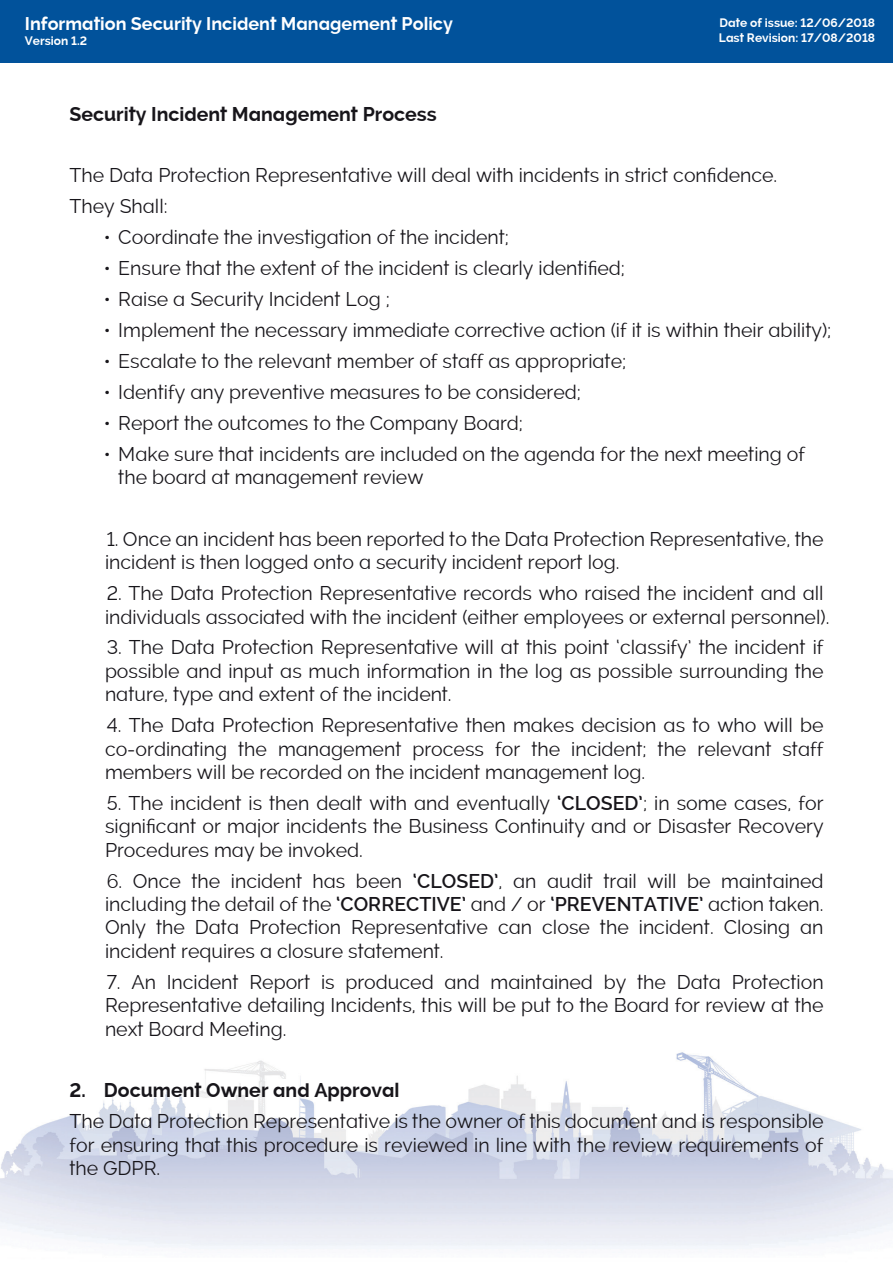
<style>
.page{position:relative;width:893px;height:1263px;background:#fff}
.page>*{position:absolute;margin:0;border:0;box-sizing:border-box;transform-origin:0 0}
.t1{font:19.5px/23.4px "Ogilvie";color:#17151a;text-align:justify}
.t2{font:700 19.5px "Ogilvie";color:#17151a}
.t3{font:700 18px "Ogilvie";color:#fff}
.t4{font:700 12px "Ogilvie";color:#fff}
.s1{font-weight:600}
</style>
<div class="page">
<img style="left:0;top:62px;width:893px;height:1188px">
<div style="left:0;top:0;width:893px;height:62px;background:#01529b"></div>
<p class="t3" style="left:25px;top:13px;width:429px">Information Security Incident Management Policy</p>
<p class="t4" style="left:719px;top:16px;width:157px">Date of issue: 12/06/2018</p>
<p class="t4" style="left:25px;top:34px;width:64px">Version 1.2</p>
<p class="t4" style="left:719px;top:31px;width:158px">Last Revision: 17/08/2018</p>
<p class="t2" style="left:69px;top:103px;width:369px">Security Incident Management Process</p>
<p class="t1" style="left:69px;top:160px;width:709px;line-height:30.9px">The Data Protection Representative will deal with incidents in strict confidence.<br>They Shall:</p>
<p class="t1" style="left:104px;top:226px;width:407px">• Coordinate the investigation of the incident;</p>
<p class="t1" style="left:104px;top:257px;width:523px">• Ensure that the extent of the incident is clearly identified;</p>
<p class="t1" style="left:104px;top:288px;width:287px">• Raise a Security Incident Log ;</p>
<p class="t1" style="left:104px;top:318px;width:729px">• Implement the necessary immediate corrective action (if it is within their ability);</p>
<p class="t1" style="left:104px;top:349px;width:524px">• Escalate to the relevant member of staff as appropriate;</p>
<p class="t1" style="left:104px;top:380px;width:479px">• Identify any preventive measures to be considered;</p>
<p class="t1" style="left:104px;top:411px;width:421px">• Report the outcomes to the Company Board;</p>
<p class="t1" style="left:118px;top:442px;width:688px;text-indent:-14px">• Make sure that incidents are included on the agenda for the next meeting of the board at management review</p>
<p class="t1" style="left:105px;top:527px;width:720px">1. Once an incident has been reported to the Data Protection Representative, the incident is then logged onto a security incident report log.</p>
<p class="t1" style="left:105px;top:582px;width:726px">2. The Data Protection Representative records who raised the incident and all individuals associated with the incident (either employees or external personnel).</p>
<p class="t1" style="left:105px;top:636px;width:720px">3. The Data Protection Representative will at this point ‘classify’ the incident if possible and input as much information in the log as possible surrounding the nature, type and extent of the incident.</p>
<p class="t1" style="left:105px;top:714px;width:720px">4. The Data Protection Representative then makes decision as to who will be co-ordinating the management process for the incident; the relevant staff members will be recorded on the incident management log.</p>
<p class="t1" style="left:105px;top:791px;width:720px">5. The incident is then dealt with and eventually <span class="s1">‘CLOSED’</span>; in some cases, for significant or major incidents the Business Continuity and or Disaster Recovery Procedures may be invoked.</p>
<p class="t1" style="left:105px;top:869px;width:720px">6. Once the incident has been <span class="s1">‘CLOSED’</span>, an audit trail will be maintained including the detail of the <span class="s1">‘CORRECTIVE’</span> and / or <span class="s1">‘PREVENTATIVE’</span> action taken.<br>Only the Data Protection Representative can close the incident. Closing an incident requires a closure statement.</p>
<p class="t1" style="left:105px;top:970px;width:720px">7. An Incident Report is produced and maintained by the Data Protection Representative detailing Incidents, this will be put to the Board for review at the next Board Meeting.</p>
<p class="t2" style="left:69px;top:1079px;width:332px">2. Document Owner and Approval</p>
<p class="t1" style="left:69px;top:1110px;width:756px">The Data Protection Representative is the owner of this document and is responsible for ensuring that this procedure is reviewed in line with the review requirements of the GDPR.</p>
</div>
